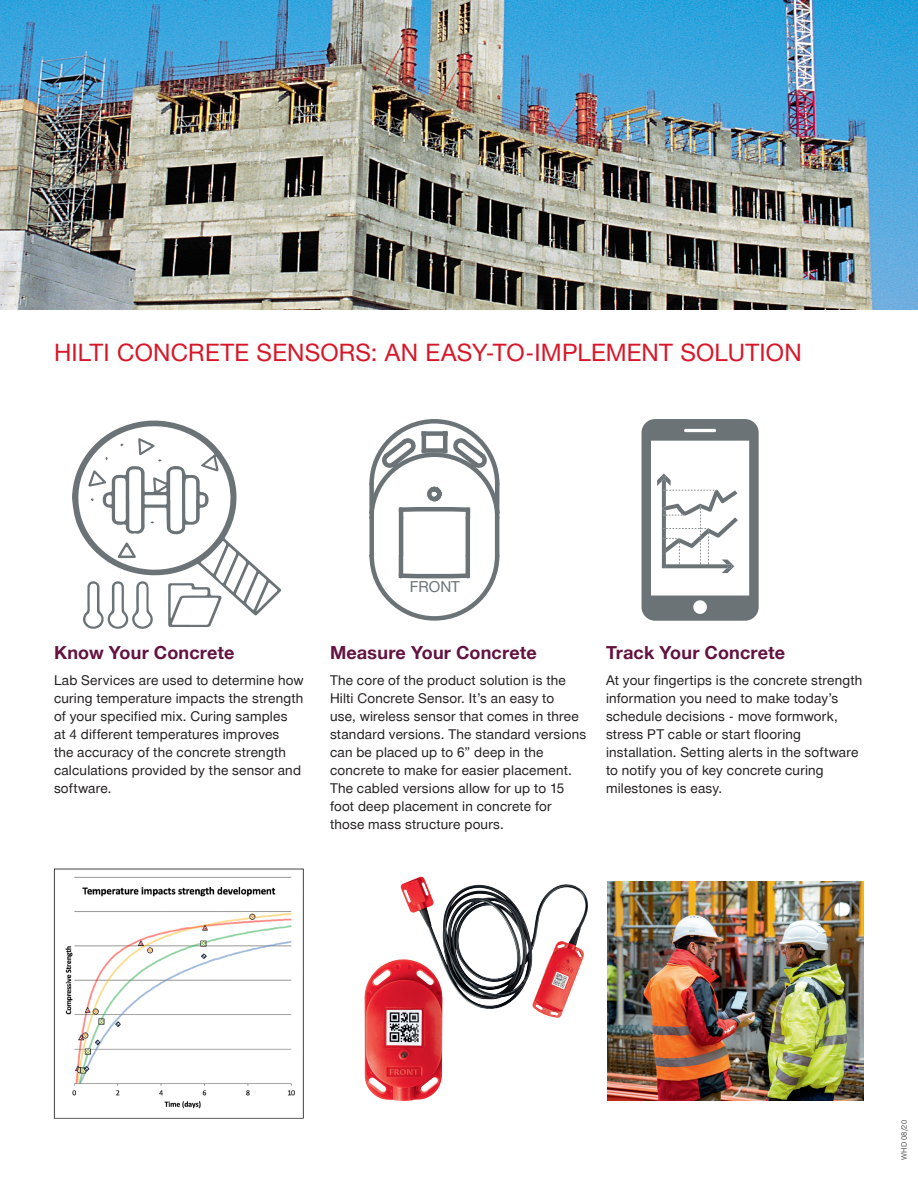
<style>
.page{position:relative;width:918px;height:1188px;background:#fff}
.page>*{position:absolute;margin:0;border:0;box-sizing:border-box;transform-origin:0 0}
.t1{font:24px "Hilti";letter-spacing:.01em;color:#d71729}
.t2{font:700 18px "Hilti";letter-spacing:.01em;color:#621340}
.t3{font:15.15px "Hilti";color:#6b7377}
.t4{font:13.5px/18px "Hilti";letter-spacing:.015em;color:#231f20}
.t5{font:7.5px "Hilti";letter-spacing:.025em;color:#57585a}
</style>
<div class="page">
<img style="left:0;top:0;width:918px;height:309px">
<img style="left:53px;top:868px;width:251px;height:251px">
<img style="left:364px;top:959px;width:79px;height:142px">
<img style="left:608px;top:881px;width:256px;height:220px">
<svg style="left:642px;top:419px;width:117px;height:202px"></svg>
<svg style="left:369px;top:419px;width:131px;height:202px"></svg>
<img style="left:401px;top:877px;width:187px;height:141px">
<svg style="left:72px;top:420px;width:210px;height:209px"></svg>
<h1 class="t1" style="left:54px;top:339px;width:749px">HILTI CONCRETE SENSORS: AN EASY-TO-IMPLEMENT SOLUTION</h1>
<h2 class="t2" style="left:54px;top:642px;width:182px">Know Your Concrete</h2>
<p class="t4" style="left:54px;top:672px;width:251px">Lab Services are used to determine how curing temperature impacts the strength of your specified mix. Curing samples<br>at 4 different temperatures improves<br>the accuracy of the concrete strength calculations provided by the sensor and software.</p>
<p class="t3" style="left:410px;top:578px;width:52px">FRONT</p>
<h2 class="t2" style="left:330px;top:642px;width:208px">Measure Your Concrete</h2>
<p class="t4" style="left:330px;top:672px;width:258px">The core of the product solution is the Hilti Concrete Sensor. It’s an easy to<br>use, wireless sensor that comes in three standard versions. The standard versions can be placed up to 6” deep in the concrete to make for easier placement.<br>The cabled versions allow for up to 15 foot deep placement in concrete for those mass structure pours.</p>
<h2 class="t2" style="left:606px;top:642px;width:181px">Track Your Concrete</h2>
<p class="t4" style="left:606px;top:672px;width:258px">At your fingertips is the concrete strength information you need to make today’s schedule decisions - move formwork, stress PT cable or start flooring installation. Setting alerts in the software to notify you of key concrete curing milestones is easy.</p>
<p class="t5" style="left:900px;top:1160px;width:42px;rotate:-90deg">WHD 08/20</p>
</div>
